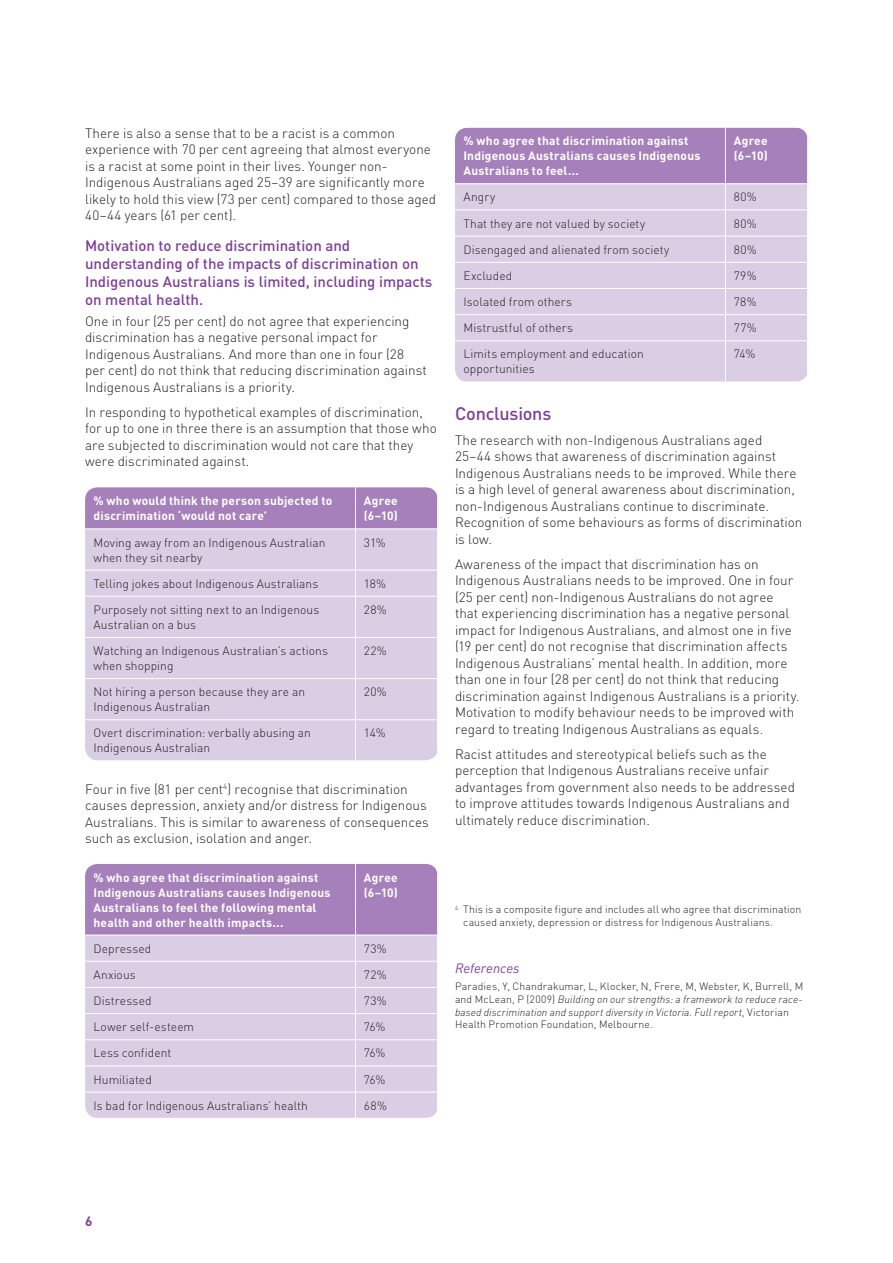
<style>
.page{position:relative;width:893px;height:1263px;background:#fff}
.page>*{position:absolute;margin:0;border:0;box-sizing:border-box;transform-origin:0 0}
.t1{font:500 18px "DINOT";letter-spacing:-.01em;color:#7e3e98}
.t2{font:500 15px/18px "DINOT";color:#7e3e98}
.t3{font:300 13.5px/16.5px "DINOT";color:#231f20}
.t4{font:italic 13.5px "DINOT";color:#7e3e98}
.t5{font:700 13.35px "DINOT";color:#7e3e98}
.t6{font:300 12px/15px "DINOT";letter-spacing:.005em;color:#231f20}
.t7{font:700 12px/15px "DINOT";letter-spacing:.015em;color:#fff}
.t8{font:300 10.5px/12.8px "DINOT";letter-spacing:.01em;color:#231f20}
.s1{font-style:italic}
</style>
<div class="page">
<div style="left:85px;top:487px;width:352px;height:41px;background:#a680ba"></div>
<div style="left:85px;top:529px;width:352px;height:231px;background:#dacee5"></div>
<hr style="left:355px;top:487px;width:1px;height:41px;background:#fff">
<hr style="left:355px;top:529px;width:1px;height:41px;background:#fff">
<hr style="left:85px;top:570px;width:270px;height:1px;background:#fff">
<hr style="left:355px;top:570px;width:83px;height:1px;background:#fff">
<svg style="left:355px;top:570px;width:1px;height:26px"></svg>
<hr style="left:85px;top:596px;width:270px;height:1px;background:#fff">
<hr style="left:355px;top:596px;width:83px;height:1px;background:#fff">
<hr style="left:355px;top:597px;width:1px;height:40px;background:#fff">
<hr style="left:85px;top:637px;width:270px;height:1px;background:#fff">
<hr style="left:355px;top:637px;width:83px;height:1px;background:#fff">
<hr style="left:355px;top:638px;width:1px;height:40px;background:#fff">
<hr style="left:85px;top:678px;width:270px;height:1px;background:#fff">
<hr style="left:355px;top:678px;width:83px;height:1px;background:#fff">
<hr style="left:355px;top:679px;width:1px;height:40px;background:#fff">
<hr style="left:85px;top:719px;width:270px;height:1px;background:#fff">
<hr style="left:355px;top:719px;width:83px;height:1px;background:#fff">
<hr style="left:355px;top:720px;width:1px;height:40px;background:#fff">
<svg style="left:85px;top:864px;width:353px;height:254px;background:#ccbada"></svg>
<div style="left:455px;top:341px;width:352px;height:41px;background:#dacee5"></div>
<svg style="left:455px;top:128px;width:353px;height:212px;background:#cdbbda"></svg>
<hr style="left:725px;top:341px;width:1px;height:41px;background:#fff">
<p class="t3" style="left:85px;top:125px;width:353px">There is also a sense that to be a racist is a common experience with 70 per cent agreeing that almost everyone is a racist at some point in their lives. Younger non-Indigenous Australians aged 25–39 are significantly more likely to hold this view (73 per cent) compared to those aged 40–44 years (61 per cent).</p>
<p class="t2" style="left:85px;top:236px;width:349px">Motivation to reduce discrimination and understanding of the impacts of discrimination on Indigenous Australians is limited, including impacts on mental health.</p>
<p class="t3" style="left:85px;top:313px;width:343px">One in four (25 per cent) do not agree that experiencing discrimination has a negative personal impact for Indigenous Australians. And more than one in four (28 per cent) do not think that reducing discrimination against Indigenous Australians is a priority.</p>
<p class="t3" style="left:85px;top:404px;width:353px">In responding to hypothetical examples of discrimination, for up to one in three there is an assumption that those who are subjected to discrimination would not care that they were discriminated against.</p>
<p class="t7" style="left:94px;top:493px;width:240px">% who would think the person subjected to discrimination ‘would not care’</p>
<p class="t7" style="left:364px;top:493px;width:35px">Agree (6–10)</p>
<p class="t6" style="left:94px;top:535px;width:233px">Moving away from an Indigenous Australian when they sit nearby</p>
<p class="t6" style="left:364px;top:535px;width:23px">31%</p>
<p class="t6" style="left:94px;top:576px;width:226px">Telling jokes about Indigenous Australians</p>
<p class="t6" style="left:364px;top:576px;width:24px">18%</p>
<p class="t6" style="left:94px;top:602px;width:227px">Purposely not sitting next to an Indigenous<br>Australian on a bus</p>
<p class="t6" style="left:364px;top:602px;width:24px">28%</p>
<p class="t6" style="left:94px;top:643px;width:236px">Watching an Indigenous Australian’s actions when shopping</p>
<p class="t6" style="left:364px;top:643px;width:24px">22%</p>
<p class="t6" style="left:94px;top:684px;width:213px">Not hiring a person because they are an<br>Indigenous Australian</p>
<p class="t6" style="left:364px;top:684px;width:24px">20%</p>
<p class="t6" style="left:94px;top:725px;width:219px">Overt discrimination: verbally abusing an<br>Indigenous Australian</p>
<p class="t6" style="left:364px;top:725px;width:23px">14%</p>
<p class="t3" style="left:85px;top:781px;width:345px">Four in five (81 per cent<sup>4</sup>) recognise that discrimination causes depression, anxiety and/or distress for Indigenous Australians. This is similar to awareness of consequences such as exclusion, isolation and anger.</p>
<p class="t7" style="left:94px;top:869px;width:239px">% who agree that discrimination against Indigenous Australians causes Indigenous Australians to feel the following mental health and other health impacts...</p>
<p class="t7" style="left:364px;top:869px;width:35px">Agree (6–10)</p>
<p class="t6" style="left:94px;top:941px;width:59px">Depressed</p>
<p class="t6" style="left:364px;top:941px;width:24px">73%</p>
<p class="t6" style="left:94px;top:967px;width:44px">Anxious</p>
<p class="t6" style="left:364px;top:967px;width:24px">72%</p>
<p class="t6" style="left:94px;top:993px;width:60px">Distressed</p>
<p class="t6" style="left:364px;top:993px;width:24px">73%</p>
<p class="t6" style="left:94px;top:1019px;width:102px">Lower self-esteem</p>
<p class="t6" style="left:364px;top:1019px;width:23px">76%</p>
<p class="t6" style="left:94px;top:1045px;width:79px">Less confident</p>
<p class="t6" style="left:364px;top:1045px;width:23px">76%</p>
<p class="t6" style="left:94px;top:1072px;width:60px">Humiliated</p>
<p class="t6" style="left:364px;top:1072px;width:23px">76%</p>
<p class="t6" style="left:94px;top:1098px;width:216px">Is bad for Indigenous Australians’ health</p>
<p class="t6" style="left:364px;top:1098px;width:24px">68%</p>
<p class="t7" style="left:463px;top:133px;width:239px">% who agree that discrimination against<br>Indigenous Australians causes Indigenous<br>Australians to feel...</p>
<p class="t7" style="left:734px;top:133px;width:35px">Agree (6–10)</p>
<p class="t6" style="left:463px;top:189px;width:33px">Angry</p>
<p class="t6" style="left:734px;top:189px;width:24px">80%</p>
<p class="t6" style="left:463px;top:216px;width:183px">That they are not valued by society</p>
<p class="t6" style="left:734px;top:216px;width:24px">80%</p>
<p class="t6" style="left:463px;top:242px;width:207px">Disengaged and alienated from society</p>
<p class="t6" style="left:734px;top:242px;width:24px">80%</p>
<p class="t6" style="left:463px;top:268px;width:50px">Excluded</p>
<p class="t6" style="left:734px;top:268px;width:24px">79%</p>
<p class="t6" style="left:463px;top:294px;width:110px">Isolated from others</p>
<p class="t6" style="left:734px;top:294px;width:24px">78%</p>
<p class="t6" style="left:463px;top:320px;width:111px">Mistrustful of others</p>
<p class="t6" style="left:734px;top:320px;width:24px">77%</p>
<p class="t6" style="left:463px;top:347px;width:182px">Limits employment and education opportunities</p>
<p class="t6" style="left:734px;top:347px;width:23px">74%</p>
<h1 class="t1" style="left:455px;top:402px;width:98px">Conclusions</h1>
<p class="t3" style="left:455px;top:432px;width:349px">The research with non-Indigenous Australians aged<br>25–44 shows that awareness of discrimination against Indigenous Australians needs to be improved. While there is a high level of general awareness about discrimination, non-Indigenous Australians continue to discriminate.<br>Recognition of some behaviours as forms of discrimination is low.</p>
<p class="t3" style="left:455px;top:556px;width:346px">Awareness of the impact that discrimination has on Indigenous Australians needs to be improved. One in four (25 per cent) non-Indigenous Australians do not agree that experiencing discrimination has a negative personal impact for Indigenous Australians, and almost one in five (19 per cent) do not recognise that discrimination affects Indigenous Australians’ mental health. In addition, more than one in four (28 per cent) do not think that reducing discrimination against Indigenous Australians is a priority.<br>Motivation to modify behaviour needs to be improved with regard to treating Indigenous Australians as equals.</p>
<p class="t3" style="left:455px;top:746px;width:341px">Racist attitudes and stereotypical beliefs such as the perception that Indigenous Australians receive unfair advantages from government also needs to be addressed to improve attitudes towards Indigenous Australians and ultimately reduce discrimination.</p>
<p class="t8" style="left:463px;top:903px;width:340px;text-indent:-8px"><sup>4</sup> This is a composite figure and includes all who agree that discrimination caused anxiety, depression or distress for Indigenous Australians.</p>
<p class="t4" style="left:455px;top:960px;width:66px">References</p>
<p class="t8" style="left:455px;top:980px;width:350px">Paradies, Y, Chandrakumar, L, Klocker, N, Frere, M, Webster, K, Burrell, M and McLean, P (2009) <span class="s1">Building on our strengths: a framework to reduce race&shy;based discrimination and support diversity in Victoria. Full report</span>, Victorian Health Promotion Foundation, Melbourne.</p>
<p class="t5" style="left:85px;top:1212px;width:9px">6</p>
</div>
